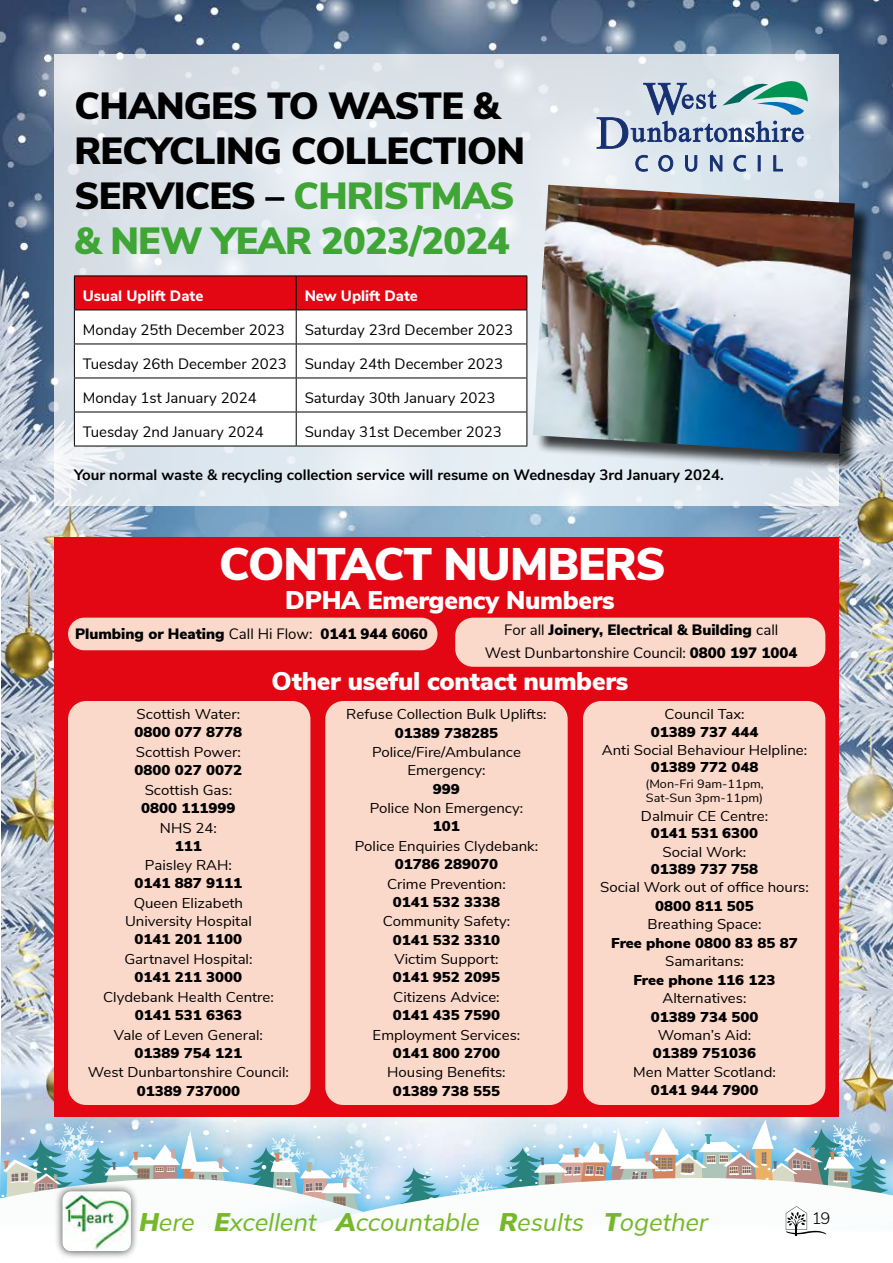
<style>
.page{position:relative;width:893px;height:1263px;background:#fff}
.page>*{position:absolute;margin:0;border:0;box-sizing:border-box;transform-origin:0 0}
.t1{font:900 45.6px "Nunito Sans";letter-spacing:-.02em;color:#fff}
.t2{font:900 37.8px/45px "Nunito Sans";letter-spacing:-.02em;color:#000}
.t3{font:900 25.5px "Nunito Sans";letter-spacing:-.01em;color:#fff}
.t4{font:italic 25.5px "Nunito Sans";color:#76b82a}
.t5{font:300 16.5px "Nunito Sans";color:#000}
.t6{font:15px "Nunito Sans";color:#000}
.t7{font:900 15px/22.8px "Nunito Sans";color:#000;text-align:center}
.t8{font:700 15px "Nunito Sans";color:#000}
.t9{font:800 15px "Nunito Sans";color:#fff}
.t10{font:14.25px/18.3px "Nunito Sans";color:#000;text-align:center;scale:1.05 1}
.t11{font:900 14.25px "Nunito Sans";color:#000;scale:1.05 1}
.t12{font:12px/14.5px "Nunito Sans";color:#000;scale:1.05 1}
.s1{color:#3fa535}
.s2{font-weight:400}
.s3{font-weight:900}
</style>
<div class="page">
<img style="left:0;top:0;width:893px;height:1096px">
<hr style="left:0;top:546px;width:1px;height:666px;background:#fff">
<div style="left:0;top:234px;width:8px;height:243px;background:#000;opacity:.75"></div>
<div style="left:0;top:1096px;width:893px;height:167px;background:#009fe3;opacity:.75"></div>
<div style="left:0;top:1212px;width:893px;height:51px;background:#fff"></div>
<div style="left:54px;top:537px;width:785px;height:580px;background:#e30613"></div>
<div style="left:68px;top:701px;width:242px;height:404px;background:#fbd9ca;border-radius:18px"></div>
<div style="left:583px;top:701px;width:242px;height:404px;background:#fbd9ca;border-radius:18px"></div>
<div style="left:325px;top:701px;width:243px;height:404px;background:#fbd9ca;border-radius:18px"></div>
<div style="left:68px;top:618px;width:369px;height:32px;background:#fbd9ca;border-radius:16px"></div>
<div style="left:455px;top:618px;width:370px;height:49px;background:#fbd9ca;border-radius:18px"></div>
<svg style="left:0;top:1119px;width:893px;height:117px"></svg>
<div style="left:54px;top:1183px;width:86px;height:77px;background:#000;opacity:.75"></div>
<img style="left:63px;top:1191px;width:68px;height:59px">
<svg style="left:54px;top:54px;width:785px;height:451px;background:#dee5ec"></svg>
<svg style="left:635px;top:155px;width:13px;height:17px"></svg>
<svg style="left:658px;top:155px;width:15px;height:17px"></svg>
<svg style="left:685px;top:155px;width:12px;height:17px"></svg>
<svg style="left:710px;top:155px;width:12px;height:17px"></svg>
<svg style="left:733px;top:155px;width:13px;height:17px"></svg>
<svg style="left:758px;top:155px;width:2px;height:16px"></svg>
<svg style="left:773px;top:155px;width:10px;height:17px"></svg>
<svg style="left:597px;top:81px;width:211px;height:68px;background:#a9becc"></svg>
<div style="left:75px;top:277px;width:451px;height:33px;background:#e30613"></div>
<svg style="left:75px;top:311px;width:451px;height:135px"></svg>
<hr style="left:74px;top:276px;width:222px;height:1px;background:#000">
<hr style="left:74px;top:276px;width:1px;height:34px;background:#000">
<hr style="left:296px;top:276px;width:231px;height:1px;background:#000">
<hr style="left:296px;top:276px;width:1px;height:34px;background:#000">
<hr style="left:526px;top:276px;width:1px;height:34px;background:#000">
<hr style="left:74px;top:310px;width:222px;height:1px;background:#000">
<hr style="left:74px;top:310px;width:1px;height:34px;background:#000">
<hr style="left:296px;top:310px;width:231px;height:1px;background:#000">
<hr style="left:296px;top:310px;width:1px;height:34px;background:#000">
<hr style="left:526px;top:310px;width:1px;height:34px;background:#000">
<hr style="left:74px;top:344px;width:222px;height:1px;background:#000">
<hr style="left:74px;top:344px;width:1px;height:34px;background:#000">
<hr style="left:296px;top:344px;width:231px;height:1px;background:#000">
<hr style="left:296px;top:344px;width:1px;height:34px;background:#000">
<hr style="left:526px;top:344px;width:1px;height:34px;background:#000">
<hr style="left:74px;top:378px;width:222px;height:1px;background:#000">
<hr style="left:74px;top:378px;width:1px;height:34px;background:#000">
<hr style="left:296px;top:378px;width:231px;height:1px;background:#000">
<hr style="left:296px;top:378px;width:1px;height:34px;background:#000">
<hr style="left:526px;top:378px;width:1px;height:34px;background:#000">
<hr style="left:74px;top:412px;width:222px;height:1px;background:#000">
<hr style="left:74px;top:412px;width:1px;height:34px;background:#000">
<hr style="left:296px;top:412px;width:231px;height:1px;background:#000">
<hr style="left:296px;top:412px;width:1px;height:34px;background:#000">
<hr style="left:526px;top:412px;width:1px;height:34px;background:#000">
<hr style="left:74px;top:446px;width:222px;height:1px;background:#000">
<hr style="left:296px;top:446px;width:231px;height:1px;background:#000">
<div style="left:535px;top:187px;width:338px;height:285px;background:#000;opacity:.75"></div>
<img style="left:533px;top:185px;width:322px;height:269px">
<h2 class="t2" style="left:75px;top:82px;width:452px">CHANGES TO WASTE &amp;<br>RECYCLING COLLECTION<br>SERVICES – <span class="s1">CHRISTMAS &amp; NEW YEAR 2023/2024</span></h2>
<p class="t9" style="left:83px;top:284px;width:122px">Usual Uplift Date</p>
<p class="t9" style="left:305px;top:284px;width:115px">New Uplift Date</p>
<p class="t6" style="left:83px;top:318px;width:203px">Monday 25th December 2023</p>
<p class="t6" style="left:305px;top:318px;width:210px">Saturday 23rd December 2023</p>
<p class="t6" style="left:83px;top:352px;width:422px">Tuesday 26th December 2023 Sunday 24th December 2023</p>
<p class="t6" style="left:83px;top:386px;width:175px">Monday 1st January 2024</p>
<p class="t6" style="left:305px;top:386px;width:192px">Saturday 30th January 2023</p>
<p class="t6" style="left:83px;top:420px;width:182px">Tuesday 2nd January 2024</p>
<p class="t6" style="left:305px;top:420px;width:199px">Sunday 31st December 2023</p>
<p class="t8" style="left:74px;top:464px;width:651px">Your normal waste &amp; recycling collection service will resume on Wednesday 3rd January 2024.</p>
<h1 class="t1" style="left:219px;top:530px;width:448px">CONTACT NUMBERS</h1>
<h3 class="t3" style="left:285px;top:581px;width:331px">DPHA Emergency Numbers</h3>
<p class="t7" style="left:75px;top:622px;width:354px">Plumbing or Heating <span class="s2">Call Hi Flow:</span> 0141 944 6060</p>
<p class="t7" style="left:485px;top:618px;width:314px"><span class="s2">For all</span> Joinery, Electrical &amp; Building <span class="s2">call<br>West Dunbartonshire Council:</span> 0800 197 1004</p>
<h3 class="t3" style="left:272px;top:663px;width:358px">Other useful contact numbers</h3>
<p class="t10" style="left:137px;top:704px;width:100px">Scottish Water:</p>
<p class="t11" style="left:135px;top:722px;width:104px">0800 077 8778</p>
<p class="t10" style="left:136px;top:742px;width:102px">Scottish Power:</p>
<p class="t11" style="left:135px;top:760px;width:104px">0800 027 0072</p>
<p class="t10" style="left:145px;top:780px;width:85px">Scottish Gas:</p>
<p class="t11" style="left:141px;top:797px;width:91px">0800 111999</p>
<p class="t10" style="left:160px;top:817px;width:56px">NHS 24:</p>
<p class="t11" style="left:175px;top:835px;width:27px">111</p>
<p class="t10" style="left:145px;top:855px;width:84px">Paisley RAH:</p>
<p class="t11" style="left:135px;top:873px;width:104px">0141 887 9111</p>
<p class="t10" style="left:125px;top:893px;width:122px">Queen Elizabeth<br>University Hospital</p>
<p class="t11" style="left:135px;top:929px;width:104px">0141 201 1100</p>
<p class="t10" style="left:124px;top:949px;width:124px">Gartnavel Hospital:</p>
<p class="t11" style="left:135px;top:967px;width:104px">0141 211 3000</p>
<p class="t10" style="left:103px;top:987px;width:164px">Clydebank Health Centre:</p>
<p class="t11" style="left:135px;top:1004px;width:104px">0141 531 6363</p>
<p class="t10" style="left:114px;top:1024px;width:143px">Vale of Leven General:</p>
<p class="t11" style="left:135px;top:1042px;width:104px">01389 754 121</p>
<p class="t10" style="left:88px;top:1062px;width:193px">West Dunbartonshire Council:</p>
<p class="t11" style="left:137px;top:1080px;width:100px">01389 737000</p>
<p class="t10" style="left:346px;top:704px;width:192px">Refuse Collection Bulk Uplifts:</p>
<p class="t11" style="left:395px;top:722px;width:100px">01389 738285</p>
<p class="t10" style="left:372px;top:742px;width:143px">Police/Fire/Ambulance<br>Emergency:</p>
<p class="t11" style="left:433px;top:778px;width:27px">999</p>
<p class="t10" style="left:370px;top:798px;width:148px">Police Non Emergency:</p>
<p class="t11" style="left:433px;top:816px;width:27px">101</p>
<p class="t10" style="left:355px;top:836px;width:176px">Police Enquiries Clydebank:</p>
<p class="t11" style="left:395px;top:853px;width:100px">01786 289070</p>
<p class="t10" style="left:387px;top:873px;width:115px">Crime Prevention:</p>
<p class="t11" style="left:393px;top:891px;width:104px">0141 532 3338</p>
<p class="t10" style="left:383px;top:911px;width:123px">Community Safety:</p>
<p class="t11" style="left:393px;top:929px;width:104px">0141 532 3310</p>
<p class="t10" style="left:394px;top:949px;width:101px">Victim Support:</p>
<p class="t11" style="left:393px;top:967px;width:104px">0141 952 2095</p>
<p class="t10" style="left:393px;top:987px;width:103px">Citizens Advice:</p>
<p class="t11" style="left:393px;top:1004px;width:104px">0141 435 7590</p>
<p class="t10" style="left:373px;top:1024px;width:142px">Employment Services:</p>
<p class="t11" style="left:393px;top:1042px;width:104px">0141 800 2700</p>
<p class="t10" style="left:387px;top:1062px;width:114px">Housing Benefits:</p>
<p class="t11" style="left:393px;top:1080px;width:104px">01389 738 555</p>
<p class="t10" style="left:664px;top:704px;width:78px">Council Tax:</p>
<p class="t11" style="left:651px;top:721px;width:104px">01389 737 444</p>
<p class="t10" style="left:602px;top:740px;width:197px">Anti Social Behaviour Helpline:</p>
<p class="t11" style="left:651px;top:757px;width:104px">01389 772 048</p>
<p class="t12" style="left:645px;top:776px;width:114px">(Mon-Fri 9am-11pm,<br>Sat-Sun 3pm-11pm)</p>
<p class="t10" style="left:641px;top:806px;width:123px">Dalmuir CE Centre:</p>
<p class="t11" style="left:651px;top:823px;width:104px">0141 531 6300</p>
<p class="t10" style="left:663px;top:841px;width:81px">Social Work:</p>
<p class="t11" style="left:651px;top:858px;width:104px">01389 737 758</p>
<p class="t10" style="left:600px;top:877px;width:200px">Social Work out of office hours:</p>
<p class="t11" style="left:655px;top:895px;width:95px">0800 811 505</p>
<p class="t10" style="left:648px;top:914px;width:110px">Breathing Space:</p>
<p class="t11" style="left:611px;top:932px;width:179px">Free phone 0800 83 85 87</p>
<p class="t10" style="left:665px;top:951px;width:77px">Samaritans:</p>
<p class="t11" style="left:633px;top:969px;width:137px">Free phone 116 123</p>
<p class="t10" style="left:663px;top:988px;width:81px">Alternatives:</p>
<p class="t11" style="left:651px;top:1006px;width:104px">01389 734 500</p>
<p class="t10" style="left:658px;top:1025px;width:91px">Woman’s Aid:</p>
<p class="t11" style="left:653px;top:1043px;width:100px">01389 751036</p>
<p class="t10" style="left:633px;top:1062px;width:137px">Men Matter Scotland:</p>
<p class="t11" style="left:651px;top:1080px;width:104px">0141 944 7900</p>
<h3 class="t4" style="left:138px;top:1203px;width:576px"><span class="s3">H</span>ere <span class="s3">E</span>xcellent <span class="s3">A</span>ccountable <span class="s3">R</span>esults <span class="s3">T</span>ogether</h3>
<p class="t5" style="left:812px;top:1206px;width:20px">19</p>
</div>
